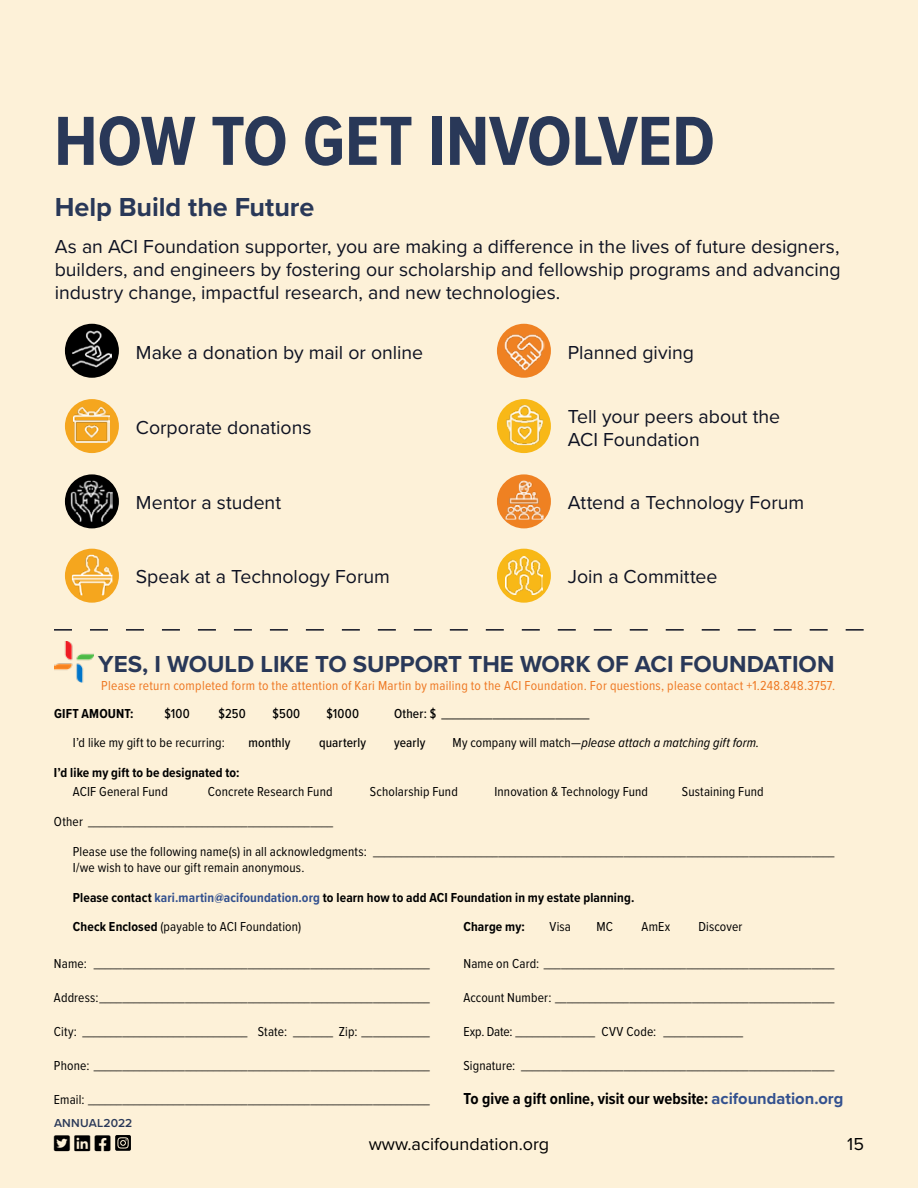
<style>
.page{position:relative;width:918px;height:1188px;background:#fdf1d8}
.page>*{position:absolute;margin:0;border:0;box-sizing:border-box;transform-origin:0 0}
.t1{font:700 72px "Proxima Nova Cond";letter-spacing:-.005em;color:#293858}
.t2{font:700 27px "Proxima Nova";letter-spacing:-.005em;color:#293858}
.t3{font:700 24px "Proxima Nova";color:#293858}
.t4{font:19.5px/23.4px "Proxima Nova";color:#0e1222;text-align:justify}
.t5{font:18px "Proxima Nova";color:#000}
.t6{font:700 16.5px "Proxima Nova Cond";letter-spacing:.005em;color:#000}
.t7{font:13.5px/16.2px "Proxima Nova Cond";letter-spacing:.01em;color:#000}
.t8{font:700 13.5px "Proxima Nova Cond";letter-spacing:.01em;color:#000}
.t9{font:13.5px "Proxima Nova Cond";letter-spacing:.02em;color:#ee7823}
.t10{font:500 13.5px "Proxima Nova Cond";letter-spacing:.01em;color:#000}
.t11{font:italic 13.5px "Proxima Nova Cond";letter-spacing:.005em;color:#000}
.t12{font:600 12px "Proxima Nova";letter-spacing:.015em;color:#293858}
.s1{font-style:normal}
.s2{color:#33518f}
.s3{font-weight:700}
.s4{font-family:"Proxima Nova";color:#33518f}
</style>
<div class="page">
<img style="left:54px;top:641px;width:40px;height:42px">
<svg style="left:54px;top:629px;width:810px;height:2px"></svg>
<div style="left:65px;top:324px;width:54px;height:54px;background:#000;border-radius:50%"></div>
<img style="left:71px;top:328px;width:41px;height:41px">
<div style="left:497px;top:324px;width:54px;height:54px;background:#ef8122;border-radius:50%"></div>
<img style="left:504px;top:331px;width:40px;height:41px">
<div style="left:65px;top:399px;width:54px;height:54px;background:#f5a61e;border-radius:50%"></div>
<img style="left:74px;top:407px;width:36px;height:36px">
<div style="left:497px;top:399px;width:54px;height:54px;background:#f8b817;border-radius:50%"></div>
<img style="left:504px;top:405px;width:41px;height:40px">
<div style="left:65px;top:474px;width:54px;height:54px;background:#000;border-radius:50%"></div>
<img style="left:70px;top:479px;width:43px;height:43px">
<div style="left:497px;top:474px;width:54px;height:54px;background:#ef8122;border-radius:50%"></div>
<img style="left:504px;top:480px;width:40px;height:40px">
<div style="left:65px;top:549px;width:54px;height:54px;background:#f5a61e;border-radius:50%"></div>
<img style="left:72px;top:555px;width:40px;height:40px">
<div style="left:497px;top:549px;width:54px;height:54px;background:#f8b817;border-radius:50%"></div>
<img style="left:505px;top:557px;width:38px;height:37px">
<svg style="left:115px;top:1135px;width:16px;height:16px"></svg>
<h1 class="t1" style="left:54px;top:88px;width:663px">HOW TO GET INVOLVED</h1>
<h2 class="t2" style="left:55px;top:187px;width:261px">Help Build the Future</h2>
<p class="t4" style="left:55px;top:234px;width:787px">As an ACI Foundation supporter, you are making a difference in the lives of future designers, builders, and engineers by fostering our scholarship and fellowship programs and advancing industry change, impactful research, and new technologies.</p>
<h3 class="t4" style="left:136px;top:340px;width:289px">Make a donation by mail or online</h3>
<h3 class="t4" style="left:568px;top:340px;width:128px">Planned giving</h3>
<h3 class="t4" style="left:136px;top:415px;width:177px">Corporate donations</h3>
<h3 class="t4" style="left:568px;top:404px;width:214px">Tell your peers about the<br>ACI Foundation</h3>
<h3 class="t4" style="left:136px;top:490px;width:147px">Mentor a student</h3>
<h3 class="t4" style="left:568px;top:490px;width:238px">Attend a Technology Forum</h3>
<h3 class="t4" style="left:136px;top:564px;width:256px">Speak at a Technology Forum</h3>
<h3 class="t4" style="left:568px;top:564px;width:151px">Join a Committee</h3>
<h3 class="t3" style="left:98px;top:646px;width:738px">YES, I WOULD LIKE TO SUPPORT THE WORK OF ACI FOUNDATION</h3>
<p class="t9" style="left:101px;top:676px;width:735px">Please return completed form to the attention of Kari Martin by mailing to the ACI Foundation. For questions, please contact +1.248.848.3757.</p>
<p class="t8" style="left:54px;top:703px;width:81px">GIFT AMOUNT:</p>
<p class="t10" style="left:165px;top:703px;width:27px">$100</p>
<p class="t10" style="left:219px;top:703px;width:29px">$250</p>
<p class="t10" style="left:273px;top:703px;width:29px">$500</p>
<p class="t10" style="left:327px;top:703px;width:34px">$1000</p>
<p class="t10" style="left:394px;top:703px;width:197px">Other: $ __________________________</p>
<p class="t7" style="left:73px;top:734px;width:153px">I’d like my gift to be recurring:</p>
<p class="t10" style="left:249px;top:733px;width:43px">monthly</p>
<p class="t10" style="left:319px;top:733px;width:49px">quarterly</p>
<p class="t10" style="left:394px;top:733px;width:33px">yearly</p>
<p class="t11" style="left:453px;top:733px;width:308px"><span class="s1">My company will match—</span>please attach a matching gift form.</p>
<p class="t8" style="left:54px;top:763px;width:187px">I’d like my gift to be designated to:</p>
<p class="t7" style="left:73px;top:783px;width:96px">ACIF General Fund</p>
<p class="t7" style="left:208px;top:783px;width:126px">Concrete Research Fund</p>
<p class="t7" style="left:370px;top:783px;width:89px">Scholarship Fund</p>
<p class="t7" style="left:494px;top:783px;width:155px">Innovation &amp; Technology Fund</p>
<p class="t7" style="left:682px;top:783px;width:83px">Sustaining Fund</p>
<p class="t7" style="left:54px;top:813px;width:281px">Other ___________________________________________</p>
<p class="t7" style="left:73px;top:843px;width:763px">Please use the following name(s) in all acknowledgments: _________________________________________________________________________________<br>I/we wish to have our gift remain anonymous.</p>
<p class="t8" style="left:73px;top:887px;width:563px">Please contact <span class="s2">kari.martin@acifoundation.org</span> to learn how to add ACI Foundation in my estate planning.</p>
<p class="t7" style="left:73px;top:918px;width:230px"><span class="s3">Check Enclosed</span> (payable to ACI Foundation)</p>
<p class="t8" style="left:463px;top:917px;width:63px">Charge my:</p>
<p class="t7" style="left:549px;top:918px;width:23px">Visa</p>
<p class="t7" style="left:597px;top:918px;width:18px">MC</p>
<p class="t7" style="left:642px;top:918px;width:30px">AmEx</p>
<p class="t7" style="left:699px;top:918px;width:45px">Discover</p>
<p class="t7" style="left:54px;top:955px;width:377px">Name: ___________________________________________________________</p>
<p class="t7" style="left:463px;top:955px;width:372px">Name on Card: ___________________________________________________</p>
<p class="t7" style="left:54px;top:989px;width:378px">Address:__________________________________________________________</p>
<p class="t7" style="left:463px;top:989px;width:372px">Account Number: _________________________________________________</p>
<p class="t7" style="left:54px;top:1023px;width:378px">City: _____________________________ State: _______ Zip: ____________</p>
<p class="t7" style="left:463px;top:1023px;width:281px">Exp. Date: ______________ CVV Code: ______________</p>
<p class="t7" style="left:54px;top:1057px;width:378px">Phone: ___________________________________________________________</p>
<p class="t7" style="left:463px;top:1057px;width:372px">Signature: _______________________________________________________</p>
<p class="t7" style="left:54px;top:1091px;width:378px">Email: ____________________________________________________________</p>
<p class="t6" style="left:464px;top:1086px;width:382px">To give a gift online, visit our website: <span class="s4">acifoundation.org</span></p>
<h3 class="t5" style="left:369px;top:1130px;width:182px">www.acifoundation.org</h3>
<h3 class="t5" style="left:847px;top:1130px;width:18px">15</h3>
<p class="t12" style="left:54px;top:1114px;width:80px">ANNUAL2022</p>
</div>
